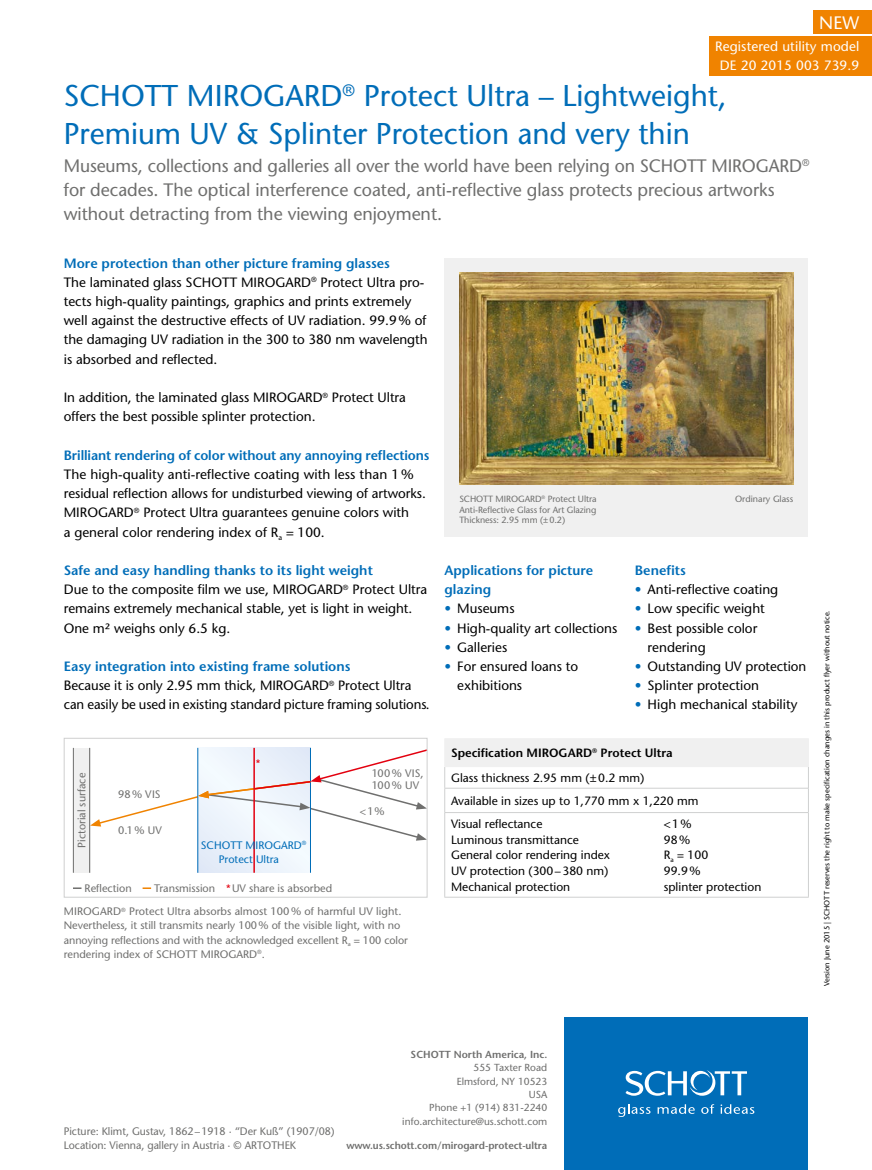
<style>
.page{position:relative;width:872px;height:1170px;background:#fff}
.page>*{position:absolute;margin:0;border:0;box-sizing:border-box;transform-origin:0 0}
.t1{font:500 30px/37.5px "Stone Sans Std";color:#006db8}
.t2{font:500 18px/24px "Stone Sans Std";letter-spacing:-.005em;color:#6f6f6e}
.t3{font:500 18px "Stone Sans Std";color:#fff}
.t4{font:500 13.5px/19.2px "Stone Sans Std";color:#000}
.t5{font:600 13.5px/19.2px "Stone Sans Std";letter-spacing:-.005em;color:#006db8}
.t6{font:500 13.5px/19.2px "Stone Sans Std";letter-spacing:.01em;color:#fff;text-align:center}
.t7{font:500 12px/23px "Stone Sans Std";color:#000}
.t8{font:600 12px/24.8px "Stone Sans Std";color:#000}
.t9{font:500 10.8px/14.2px "Stone Sans Std";color:#6f6f6e}
.t10{font:500 10.8px/14.2px "Stone Sans Std";color:#006db8}
.t11{font:500 10.8px/12px "Stone Sans Std";letter-spacing:.03em;color:#6f6f6e}
.t12{font:500 10.8px "Stone Sans Std";color:#e3000f}
.t13{font:500 10.2px/13.4px "Stone Sans Std";color:#6f6f6e;text-align:right}
.t14{font:600 10.2px "Stone Sans Std";letter-spacing:-.005em;color:#6f6f6e}
.t15{font:500 9px/10.5px "Stone Sans Std";letter-spacing:-.005em;color:#6f6f6e}
.t16{font:500 7.5px "Stone Sans Std";color:#000}
.s1{font-weight:600;color:#006db8}
.s2{color:#006db8}
.s3{font-weight:500}
.s4{color:#e3000f}
</style>
<div class="page">
<div style="left:564px;top:1017px;width:244px;height:152px;background:#006db8"></div>
<svg style="left:618px;top:1104px;width:32px;height:12px"></svg>
<svg style="left:657px;top:1104px;width:38px;height:9px"></svg>
<svg style="left:701px;top:1104px;width:13px;height:9px"></svg>
<svg style="left:720px;top:1104px;width:34px;height:9px"></svg>
<svg style="left:625px;top:1070px;width:122px;height:25px"></svg>
<div style="left:197px;top:747px;width:114px;height:125px;background:#ecf3fb"></div>
<div style="left:73px;top:747px;width:17px;height:125px;background:#f0f0f0"></div>
<hr style="left:73px;top:747px;width:1px;height:125px;background:#6f6f6e">
<hr style="left:89px;top:747px;width:1px;height:125px;background:#6f6f6e">
<hr style="left:310px;top:747px;width:1px;height:125px;background:#006db8">
<hr style="left:197px;top:747px;width:1px;height:125px;background:#006db8">
<hr style="left:253px;top:747px;width:2px;height:125px;background:#e3000f">
<svg style="left:90px;top:748px;width:338px;height:92px"></svg>
<div style="left:444px;top:258px;width:364px;height:278px;background:#f0f0f0"></div>
<img style="left:459px;top:273px;width:334px;height:211px">
<div style="left:445px;top:738px;width:363px;height:28px;background:#f0f0f0"></div>
<hr style="left:444px;top:787px;width:364px;height:1px;background:#cfd0d0">
<hr style="left:444px;top:812px;width:364px;height:1px;background:#cfd0d0">
<hr style="left:444px;top:812px;width:1px;height:84px;background:#cfd0d0">
<hr style="left:444px;top:896px;width:364px;height:1px;background:#cfd0d0">
<hr style="left:444px;top:738px;width:364px;height:1px;background:#f0f0f0">
<svg style="left:444px;top:739px;width:1px;height:73px"></svg>
<hr style="left:444px;top:766px;width:364px;height:1px;background:#f0f0f0">
<hr style="left:808px;top:812px;width:1px;height:84px;background:#cfd0d0">
<svg style="left:808px;top:739px;width:1px;height:73px"></svg>
<div style="left:64px;top:737px;width:363px;height:160px;border:1px solid #cfd0d0"></div>
<div style="left:814px;top:11px;width:58px;height:23px;background:#f08300"></div>
<div style="left:709px;top:36px;width:163px;height:40px;background:#f08300"></div>
<h2 class="t3" style="left:819px;top:12px;width:42px">NEW</h2>
<p class="t6" style="left:715px;top:37px;width:146px">Registered utility model<br>DE 20 2015 003 739.9</p>
<h1 class="t1" style="left:64px;top:77px;width:664px">SCHOTT MIROGARD<sup>®</sup> Protect Ultra – Lightweight,<br>Premium UV &amp; Splinter Protection and very thin</h1>
<p class="t2" style="left:64px;top:153px;width:747px">Museums, collections and galleries all over the world have been relying on SCHOTT MIROGARD<sup>® </sup>for decades. The optical interference coated, anti-reflective glass protects precious artworks without detracting from the viewing enjoyment.</p>
<p class="t4" style="left:64px;top:253px;width:365px"><span class="s1">More protection than other picture framing glasses<br></span>The laminated glass SCHOTT MIROGARD<sup>®</sup> Protect Ultra pro&shy;tects high-quality paintings, graphics and prints extremely well against the destructive effects of UV radiation. 99.9% of the damaging UV radiation in the 300 to 380 nm wavelength is absorbed and reflected.</p>
<p class="t4" style="left:64px;top:388px;width:344px">In addition, the laminated glass MIROGARD<sup>®</sup> Protect Ultra offers the best possible splinter protection.</p>
<p class="t5" style="left:64px;top:445px;width:367px">Brilliant rendering of color without any annoying reflections</p>
<p class="t4" style="left:64px;top:464px;width:364px">The high-quality anti-reflective coating with less than 1% residual reflection allows for undisturbed viewing of artworks.<br>MIROGARD<sup>®</sup> Protect Ultra guarantees genuine colors with<br>a general color rendering index of R<sub>a</sub> = 100.</p>
<p class="t4" style="left:64px;top:560px;width:365px"><span class="s1">Safe and easy handling thanks to its light weight<br></span>Due to the composite film we use, MIROGARD<sup>®</sup> Protect Ultra remains extremely mechanical stable, yet is light in weight.<br>One m² weighs only 6.5 kg.</p>
<p class="t4" style="left:64px;top:656px;width:367px"><span class="s1">Easy integration into existing frame solutions<br></span>Because it is only 2.95 mm thick, MIROGARD<sup>®</sup> Protect Ultra can easily be used in existing standard picture framing solutions.</p>
<p class="t15" style="left:459px;top:494px;width:139px">SCHOTT MIROGARD<sup>®</sup> Protect Ultra</p>
<p class="t15" style="left:735px;top:494px;width:60px">Ordinary Glass</p>
<p class="t15" style="left:459px;top:504px;width:138px">Anti-Reflective Glass for Art Glazing<br>Thickness: 2.95 mm (±0.2)</p>
<p class="t5" style="left:635px;top:560px;width:53px">Benefits</p>
<p class="t4" style="left:635px;top:580px;width:145px"><span class="s2">•</span> Anti-reflective coating</p>
<p class="t4" style="left:635px;top:599px;width:132px"><span class="s2">•</span> Low specific weight</p>
<p class="t4" style="left:647px;top:618px;width:111px;text-indent:-13px"><span class="s2">•</span> Best possible color rendering</p>
<p class="t4" style="left:635px;top:656px;width:173px"><span class="s2">•</span> Outstanding UV protection</p>
<p class="t4" style="left:635px;top:676px;width:126px"><span class="s2">•</span> Splinter protection</p>
<p class="t4" style="left:635px;top:695px;width:164px"><span class="s2">•</span> High mechanical stability</p>
<p class="t8" style="left:451px;top:740px;width:223px">Specification MIROGARD<sup>®</sup> Protect Ultra<br><span class="s3">Glass thickness 2.95 mm (±0.2 mm)</span></p>
<p class="t7" style="left:451px;top:789px;width:249px">Available in sizes up to 1,770 mm x 1,220 mm<br>Visual reflectance</p>
<p class="t5" style="left:444px;top:560px;width:150px">Applications for picture glazing</p>
<p class="t4" style="left:444px;top:599px;width:72px"><span class="s2">•</span> Museums</p>
<p class="t4" style="left:444px;top:618px;width:174px"><span class="s2">•</span> High-quality art collections</p>
<p class="t4" style="left:444px;top:637px;width:64px"><span class="s2">•</span> Galleries</p>
<p class="t4" style="left:457px;top:656px;width:123px;text-indent:-13px"><span class="s2">•</span> For ensured loans to exhibitions</p>
<p class="t12" style="left:256px;top:756px;width:6px">*</p>
<p class="t11" style="left:372px;top:766px;width:53px">100% VIS,<br>100% UV</p>
<p class="t9" style="left:75px;top:847px;width:76px;rotate:-90deg">Pictorial surface</p>
<p class="t9" style="left:85px;top:881px;width:49px">Reflection</p>
<p class="t9" style="left:154px;top:881px;width:179px">Transmission <span class="s4">*</span>UV share is absorbed</p>
<p class="t9" style="left:118px;top:787px;width:44px">98% VIS</p>
<p class="t9" style="left:118px;top:823px;width:45px">0.1% UV</p>
<p class="t9" style="left:360px;top:804px;width:26px">&lt;1%</p>
<p class="t7" style="left:664px;top:812px;width:29px">&lt;1%</p>
<p class="t7" style="left:451px;top:827px;width:129px">Luminous transmittance</p>
<p class="t7" style="left:664px;top:827px;width:28px">98%</p>
<p class="t7" style="left:451px;top:843px;width:160px">General color rendering index</p>
<p class="t7" style="left:664px;top:843px;width:46px">R<sub>a</sub> = 100</p>
<p class="t7" style="left:451px;top:859px;width:159px">UV protection (300–380 nm)</p>
<p class="t7" style="left:664px;top:859px;width:38px">99.9%</p>
<p class="t7" style="left:451px;top:875px;width:121px">Mechanical protection</p>
<p class="t7" style="left:664px;top:875px;width:99px">splinter protection</p>
<p class="t10" style="left:219px;top:838px;width:89px;text-indent:-18px">SCHOTT MIROGARD<sup>®<br></sup>Protect Ultra</p>
<p class="t9" style="left:64px;top:904px;width:346px">MIROGARD<sup>®</sup> Protect Ultra absorbs almost 100% of harmful UV light.<br>Nevertheless, it still transmits nearly 100% of the visible light, with no annoying reflections and with the acknowledged excellent R<sub>a</sub> = 100 color rendering index of SCHOTT MIROGARD<sup>®</sup>.</p>
<p class="t16" style="left:822px;top:985px;width:377px;rotate:-90deg">Version June 2015 | SCHOTT reserves the right to make specification changes in this product flyer without notice.</p>
<p class="t9" style="left:64px;top:1123px;width:272px">Picture: Klimt, Gustav, 1862–1918 · “Der Kuß” (1907/08)<br>Location: Vienna, gallery in Austria · © ARTOTHEK</p>
<p class="t14" style="left:411px;top:1048px;width:138px">SCHOTT North America, Inc.</p>
<p class="t13" style="left:402px;top:1060px;width:146px">555 Taxter Road<br>Elmsford, NY 10523<br>USA<br>Phone +1 (914) 831-2240 info.architecture@us.schott.com</p>
<p class="t14" style="left:346px;top:1138px;width:202px">www.us.schott.com/mirogard-protect-ultra</p>
</div>
